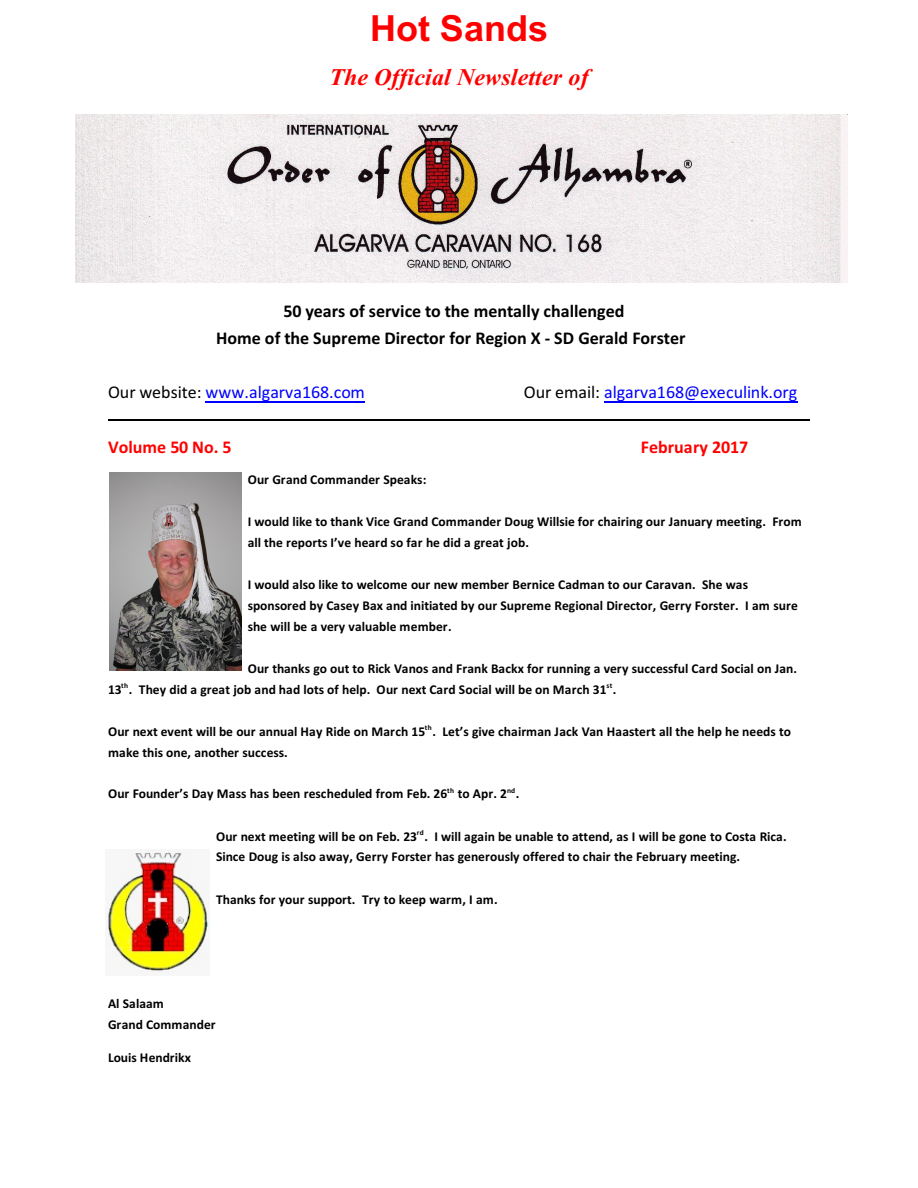
<style>
.page{position:relative;width:918px;height:1188px;background:#fff}
.page>*{position:absolute;margin:0;border:0;box-sizing:border-box;transform-origin:0 0}
.t1{font:700 36px "Arial";color:#f00}
.t2{font:italic 700 24px "Times New Roman";letter-spacing:.005em;color:#f00}
.t3{font:700 18px/27px "Calibri";color:#000;text-align:center}
.t4{font:18px "Calibri";color:#00f}
.t5{font:700 18px "Calibri";color:#f00}
.t6{font:700 13.5px/20.9px "Calibri";color:#000}
.t7{font:700 7.5px "Calibri";letter-spacing:.035em;color:#000}
.s1{color:#000}
</style>
<div class="page">
<img style="left:75px;top:115px;width:773px;height:167px">
<img style="left:110px;top:473px;width:131px;height:197px">
<img style="left:106px;top:849px;width:104px;height:127px">
<hr style="left:206px;top:401px;width:159px;height:1px;background:#00f">
<hr style="left:604px;top:401px;width:193px;height:1px;background:#00f">
<hr style="left:108px;top:419px;width:702px;height:1px;background:#000">
<h1 class="t1" style="left:370px;top:15px;width:179px">Hot Sands</h1>
<h2 class="t2" style="left:329px;top:68px;width:261px">The Official Newsletter of</h2>
<h3 class="t3" style="left:216px;top:299px;width:471px">50 years of service to the mentally challenged<br>Home of the Supreme Director for Region X - SD Gerald Forster</h3>
<h3 class="t4" style="left:108px;top:385px;width:259px"><span class="s1">Our website:</span> www.algarva168.com</h3>
<h3 class="t4" style="left:524px;top:385px;width:275px"><span class="s1">Our email:</span> algarva168@execulink.org</h3>
<h3 class="t5" style="left:108px;top:440px;width:125px">Volume 50 No. 5</h3>
<h3 class="t5" style="left:641px;top:440px;width:109px">February 2017</h3>
<p class="t6" style="left:248px;top:470px;width:180px">Our Grand Commander Speaks:</p>
<p class="t6" style="left:248px;top:512px;width:556px">I would like to thank Vice Grand Commander Doug Willsie for chairing our January meeting. From all the reports I’ve heard so far he did a great job.</p>
<p class="t6" style="left:248px;top:575px;width:552px">I would also like to welcome our new member Bernice Cadman to our Caravan. She was sponsored by Casey Bax and initiated by our Supreme Regional Director, Gerry Forster. I am sure she will be a very valuable member.</p>
<p class="t6" style="left:108px;top:659px;width:691px;text-indent:140px">Our thanks go out to Rick Vanos and Frank Backx for running a very successful Card Social on Jan.<br>13 . They did a great job and had lots of help. Our next Card Social will be on March 31 .</p>
<p class="t7" style="left:121px;top:682px;width:8px">th</p>
<p class="t7" style="left:607px;top:682px;width:7px">st</p>
<p class="t6" style="left:108px;top:722px;width:684px">Our next event will be our annual Hay Ride on March 15 . Let’s give chairman Jack Van Haastert all the help he needs to</p>
<p class="t7" style="left:425px;top:724px;width:8px">th</p>
<p class="t6" style="left:108px;top:743px;width:181px">make this one, another success.</p>
<p class="t6" style="left:108px;top:785px;width:413px">Our Founder’s Day Mass has been rescheduled from Feb. 26 to Apr. 2 .</p>
<p class="t7" style="left:447px;top:787px;width:8px">th</p>
<p class="t7" style="left:507px;top:787px;width:10px">nd</p>
<p class="t6" style="left:216px;top:827px;width:572px">Our next meeting will be on Feb. 23 . I will again be unable to attend, as I will be gone to Costa Rica.</p>
<p class="t7" style="left:417px;top:829px;width:8px">rd</p>
<p class="t6" style="left:216px;top:848px;width:526px">Since Doug is also away, Gerry Forster has generously offered to chair the February meeting.</p>
<p class="t6" style="left:216px;top:890px;width:283px">Thanks for your support. Try to keep warm, I am.</p>
<p class="t6" style="left:108px;top:995px;width:109px">Al Salaam<br>Grand Commander</p>
<p class="t6" style="left:108px;top:1049px;width:84px">Louis Hendrikx</p>
</div>
